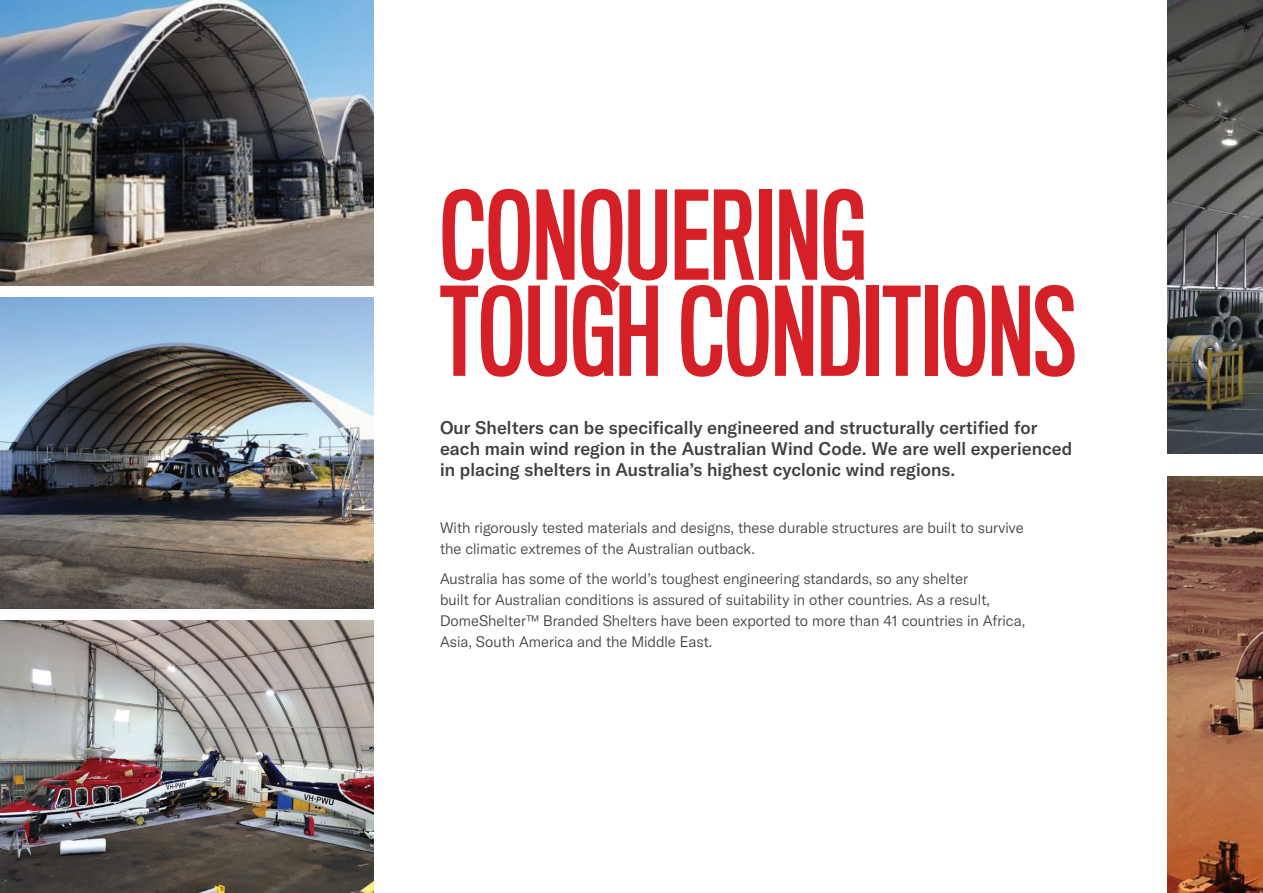
<style>
.page{position:relative;width:1263px;height:893px;background:#fff}
.page>*{position:absolute;margin:0;border:0;box-sizing:border-box;transform-origin:0 0}
.t1{font:113.1px/96.1px "Titling Gothic FB Comp Standard";color:#d62027}
.Subheading{font:500 18px/21px "GT America";letter-spacing:.005em;color:#3e3e3f}
.t2{font:300 15px/21px "GT America";color:#3e3e3f}
</style>
<div class="page">
<img style="left:1168px;top:476px;width:95px;height:417px">
<img style="left:0;top:297px;width:373px;height:311px">
<img style="left:0;top:0;width:373px;height:285px">
<img style="left:0;top:621px;width:373px;height:272px">
<img style="left:1168px;top:0;width:95px;height:453px">
<p class="t1" style="left:440px;top:191px;width:638px">CONQUERING<br>TOUGH CONDITIONS</p>
<p class="Subheading" style="left:440px;top:417px;width:634px">Our Shelters can be specifically engineered and structurally certified for each main wind region in the Australian Wind Code. We are well experienced in placing shelters in Australia’s highest cyclonic wind regions.</p>
<p class="t2" style="left:440px;top:517px;width:585px">With rigorously tested materials and designs, these durable structures are built to survive the climatic extremes of the Australian outback.</p>
<p class="t2" style="left:440px;top:568px;width:587px">Australia has some of the world’s toughest engineering standards, so any shelter<br>built for Australian conditions is assured of suitability in other countries. As a result, DomeShelter™ Branded Shelters have been exported to more than 41 countries in Africa, Asia, South America and the Middle East.</p>
</div>
